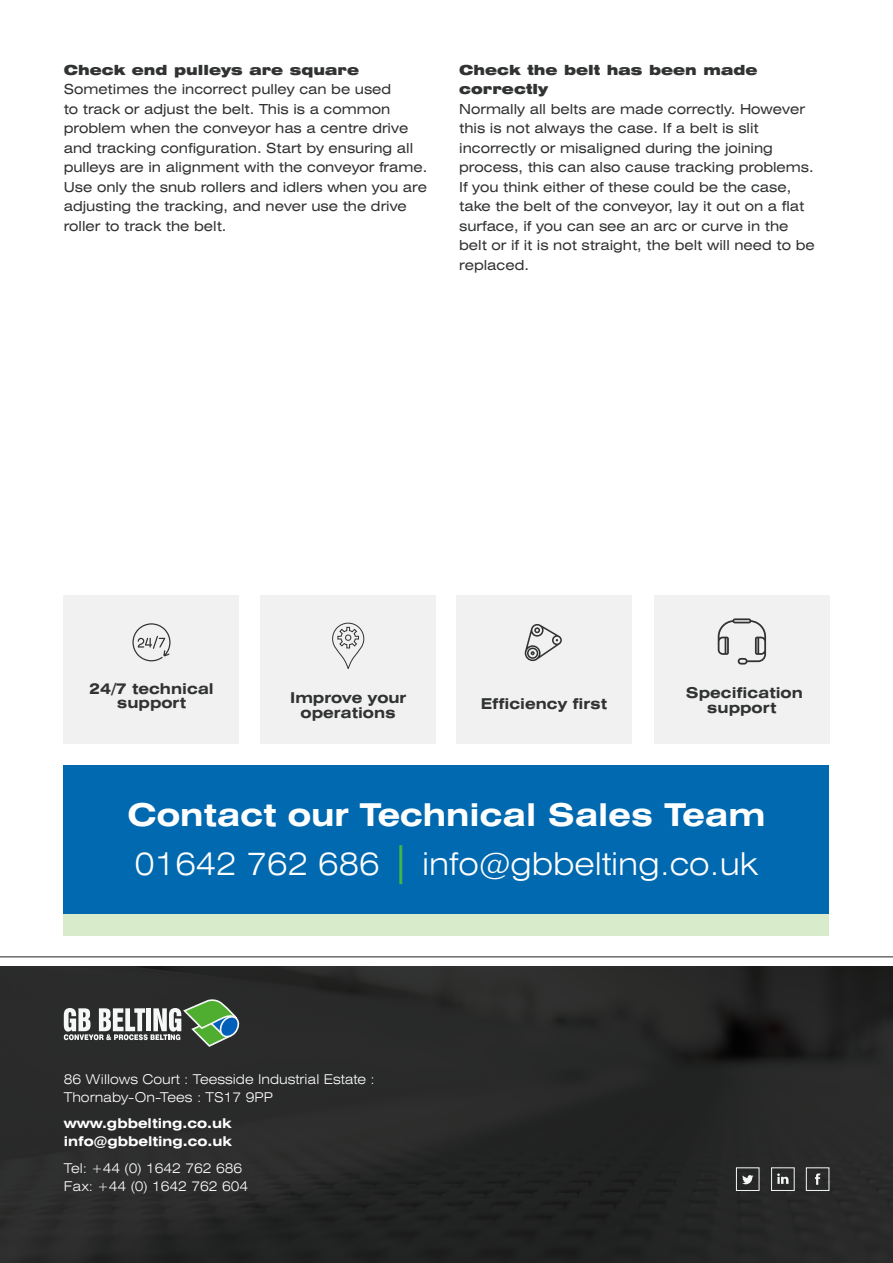
<style>
.page{position:relative;width:893px;height:1263px;background:#fff}
.page>*{position:absolute;margin:0;border:0;box-sizing:border-box;transform-origin:0 0}
.CCT_Body_Copy_9_5pt{font:300 expanded 31.5px "Swiss 721 BT";color:#fff}
.CCT_Body_Copy_9_5pt-2{font:700 expanded 31.5px "Swiss 721 BT";color:#fff}
.CCT_Body_Copy_9_5pt-3{font:700 expanded 15px/14.9px "Swiss 721 BT";color:#313232;text-align:center}
.GBB_Lead_Para{font:expanded 13.8px/19.5px "Swiss 721 BT";color:#313232}
.CCT_Body_Copy_9_5pt-4{font:300 expanded 13.5px/18px "Swiss 721 BT";color:#fff}
.CCT_Body_Copy_9_5pt-5{font:700 expanded 13.5px/18px "Swiss 721 BT";color:#fff}
.s1{font-weight:900}
.s2{font-weight:400;font-size:39px;color:#42b649}
</style>
<div class="page">
<div style="left:64px;top:914px;width:765px;height:21px;background:#d8ebcb"></div>
<div style="left:0;top:966px;width:893px;height:297px;background:#282929"></div>
<hr style="left:0;top:956px;width:893px;height:1px;background:#666">
<div style="left:64px;top:765px;width:765px;height:149px;background:#0169b0"></div>
<div style="left:736px;top:1167px;width:23px;height:24px;border:1px solid #f6f7f7"></div>
<svg style="left:742px;top:1175px;width:11px;height:9px"></svg>
<div style="left:771px;top:1167px;width:23px;height:24px;border:1px solid #f6f7f7"></div>
<svg style="left:777px;top:1173px;width:11px;height:11px"></svg>
<div style="left:806px;top:1167px;width:23px;height:24px;border:1px solid #f6f7f7"></div>
<svg style="left:815px;top:1173px;width:5px;height:12px"></svg>
<svg style="left:64px;top:999px;width:176px;height:48px"></svg>
<div style="left:64px;top:595px;width:175px;height:149px;background:#f0f1f0"></div>
<svg style="left:132px;top:623px;width:39px;height:38px"></svg>
<div style="left:261px;top:595px;width:175px;height:149px;background:#f0f1f0"></div>
<svg style="left:332px;top:622px;width:33px;height:47px"></svg>
<div style="left:456px;top:595px;width:176px;height:149px;background:#f0f1f0"></div>
<svg style="left:525px;top:624px;width:37px;height:37px"></svg>
<div style="left:654px;top:595px;width:175px;height:149px;background:#f0f1f0"></div>
<svg style="left:718px;top:618px;width:48px;height:46px"></svg>
<p class="GBB_Lead_Para" style="left:64px;top:60px;width:365px"><span class="s1">Check end pulleys are square </span>Sometimes the incorrect pulley can be used<br>to track or adjust the belt. This is a common problem when the conveyor has a centre drive and tracking configuration. Start by ensuring all pulleys are in alignment with the conveyor frame.<br>Use only the snub rollers and idlers when you are adjusting the tracking, and never use the drive roller to track the belt.</p>
<p class="GBB_Lead_Para" style="left:459px;top:60px;width:357px"><span class="s1">Check the belt has been made correctly<br></span>Normally all belts are made correctly. However this is not always the case. If a belt is slit incorrectly or misaligned during the joining process, this can also cause tracking problems.<br>If you think either of these could be the case, take the belt of the conveyor, lay it out on a flat surface, if you can see an arc or curve in the belt or if it is not straight, the belt will need to be replaced.</p>
<p class="CCT_Body_Copy_9_5pt-3" style="left:89px;top:681px;width:126px">24/7 technical support</p>
<p class="CCT_Body_Copy_9_5pt-3" style="left:290px;top:690px;width:118px">Improve your operations</p>
<p class="CCT_Body_Copy_9_5pt-3" style="left:481px;top:696px;width:128px">Efficiency first</p>
<p class="CCT_Body_Copy_9_5pt-3" style="left:686px;top:685px;width:118px">Specification support</p>
<p class="CCT_Body_Copy_9_5pt-2" style="left:127px;top:796px;width:639px">Contact our Technical Sales Team</p>
<p class="CCT_Body_Copy_9_5pt" style="left:135px;top:845px;width:625px">01642 762 686 <span class="s2">|</span> info@gbbelting.co.uk</p>
<p class="CCT_Body_Copy_9_5pt-4" style="left:64px;top:1070px;width:312px">86 Willows Court : Teesside Industrial Estate :<br>Thornaby-On-Tees : TS17 9PP</p>
<p class="CCT_Body_Copy_9_5pt-5" style="left:64px;top:1114px;width:170px">www.gbbelting.co.uk info@gbbelting.co.uk</p>
<p class="CCT_Body_Copy_9_5pt-4" style="left:64px;top:1159px;width:186px">Tel: +44 (0) 1642 762 686<br>Fax: +44 (0) 1642 762 604</p>
</div>
